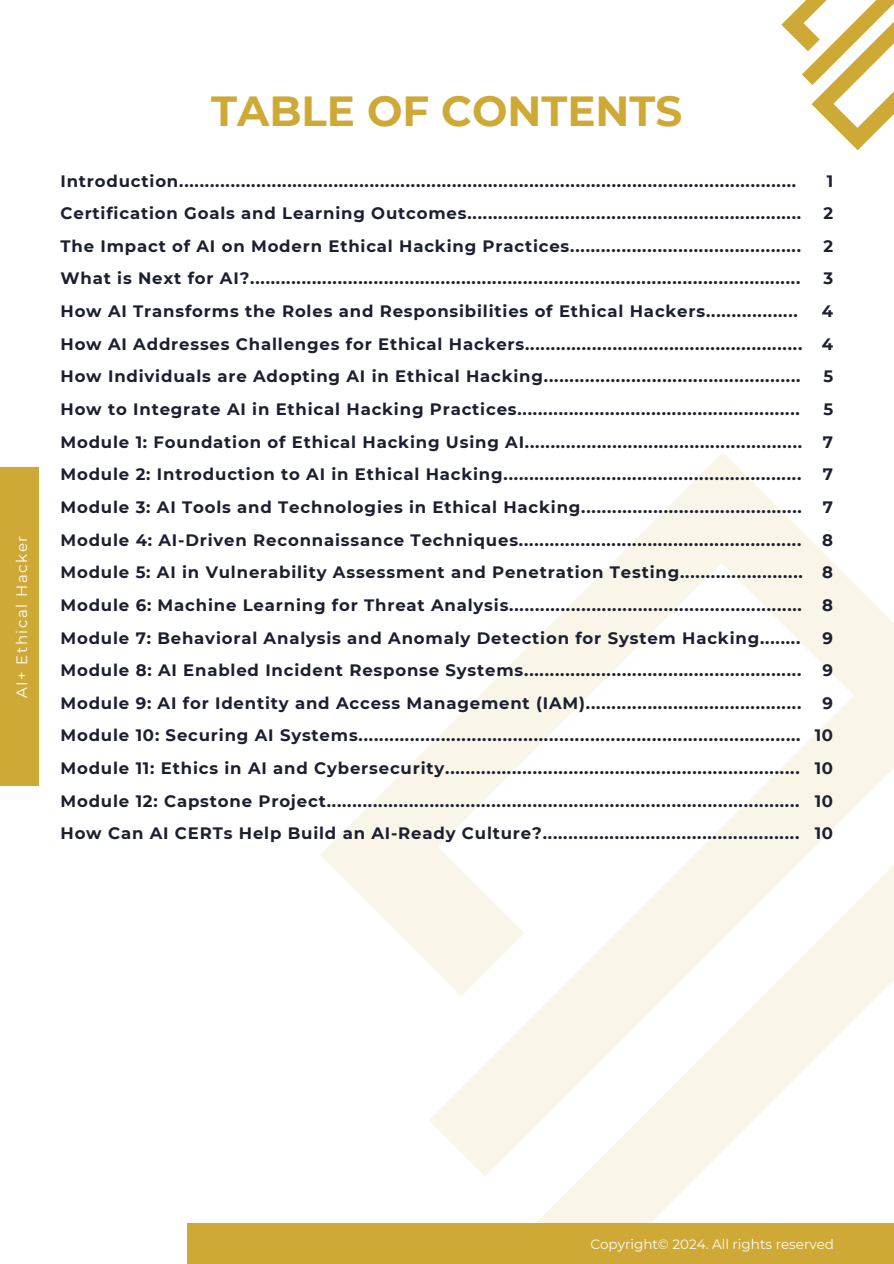
<style>
.page{position:relative;width:894px;height:1264px;background:#fff}
.page>*{position:absolute;margin:0;border:0;box-sizing:border-box;transform-origin:0 0}
.t1{font:700 42px "Montserrat";color:#cfa935}
.t2{font:700 16.5px/32.7px "Montserrat";letter-spacing:.05em;color:#1c1f30}
.t3{font:15px "Montserrat";letter-spacing:.1em;color:#fff}
.t4{font:13.5px "Montserrat";color:#fdfdfd}
</style>
<div class="page">
<svg style="left:320px;top:453px;width:573px;height:718px"></svg>
<svg style="left:480px;top:794px;width:413px;height:428px"></svg>
<svg style="left:781px;top:0;width:112px;height:150px"></svg>
<div style="left:187px;top:1222px;width:706px;height:41px;background:#cfa935"></div>
<div style="left:0;top:467px;width:39px;height:318px;background:#cfa935"></div>
<p class="t3" style="left:13px;top:698px;width:164px;rotate:-90deg">AI+ Ethical Hacker</p>
<h3 class="t1" style="left:211px;top:85px;width:472px">TABLE OF CONTENTS</h3>
<p class="t2" style="left:60px;top:164px;width:743px">Introduction........................................................................................................................<br>Certification Goals and Learning Outcomes.................................................................<br>The Impact of AI on Modern Ethical Hacking Practices.............................................<br>What is Next for AI?...........................................................................................................<br>How AI Transforms the Roles and Responsibilities of Ethical Hackers..................<br>How AI Addresses Challenges for Ethical Hackers......................................................<br>How Individuals are Adopting AI in Ethical Hacking..................................................<br>How to Integrate AI in Ethical Hacking Practices.......................................................<br>Module 1: Foundation of Ethical Hacking Using AI......................................................<br>Module 2: Introduction to AI in Ethical Hacking..........................................................<br>Module 3: AI Tools and Technologies in Ethical Hacking...........................................<br>Module 4: AI-Driven Reconnaissance Techniques.......................................................<br>Module 5: AI in Vulnerability Assessment and Penetration Testing........................<br>Module 6: Machine Learning for Threat Analysis.........................................................<br>Module 7: Behavioral Analysis and Anomaly Detection for System Hacking........<br>Module 8: AI Enabled Incident Response Systems......................................................<br>Module 9: AI for Identity and Access Management (IAM)..........................................<br>Module 10: Securing AI Systems......................................................................................<br>Module 11: Ethics in AI and Cybersecurity.....................................................................<br>Module 12: Capstone Project............................................................................................<br>How Can AI CERTs Help Build an AI-Ready Culture?..................................................</p>
<h1 class="t2" style="left:814px;top:164px;width:20px;text-align:right">1<br>2<br>2<br>3<br>4<br>4<br>5<br>5<br>7<br>7<br>7<br>8<br>8<br>8<br>9<br>9<br>9<br>10<br>10<br>10</h1>
<h2 class="t2" style="left:814px;top:817px;width:20px">10</h2>
<h2 class="t4" style="left:590px;top:1235px;width:245px">Copyright© 2024. All rights reserved</h2>
</div>
